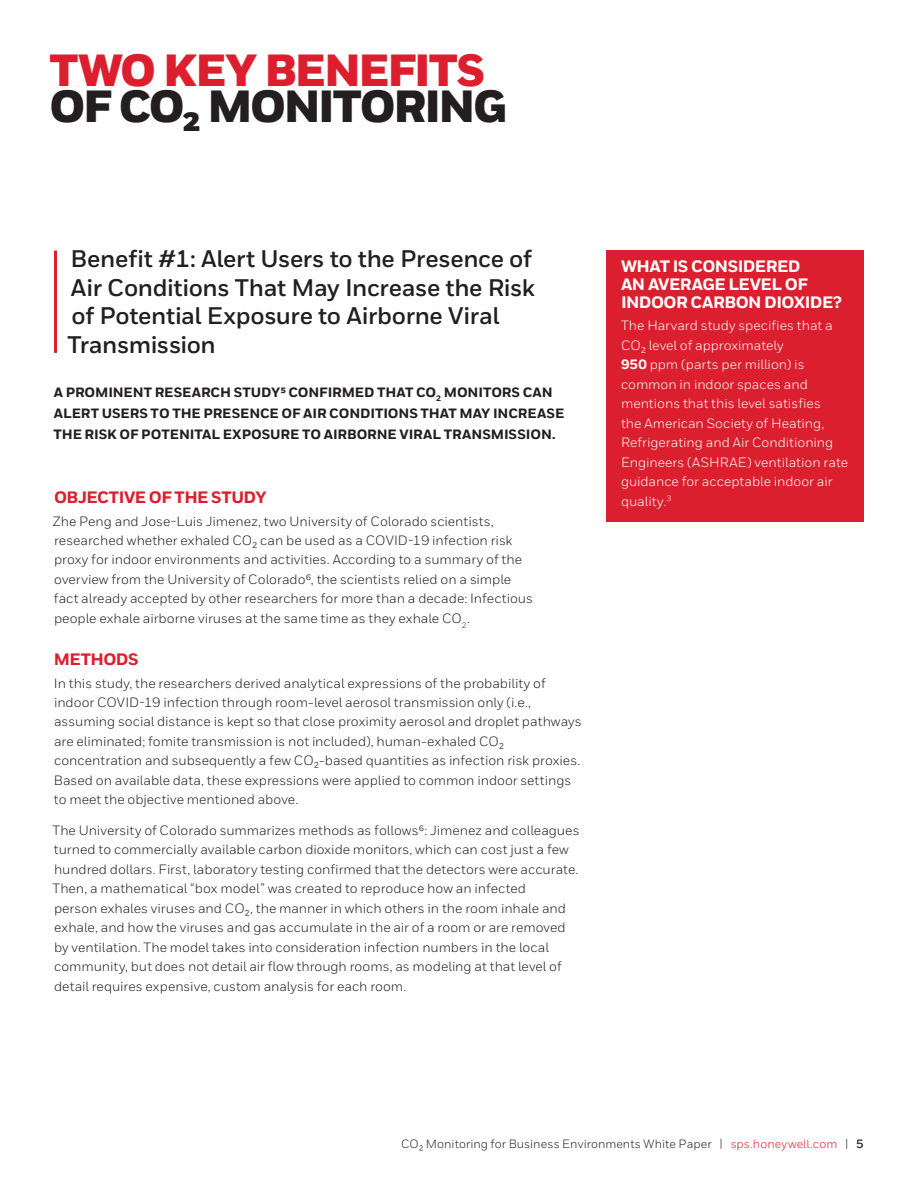
<style>
.page{position:relative;width:918px;height:1188px;background:#fff}
.page>*{position:absolute;margin:0;border:0;box-sizing:border-box;transform-origin:0 0}
.t1{font:900 45px "Honeywell Sans";letter-spacing:-.05em;color:#231f20}
.t2{font:900 45px "Honeywell Sans";letter-spacing:-.045em;color:#dc1f2e}
.t3{font:700 24px/28.5px "Honeywell Sans";letter-spacing:-.015em;color:#231f20}
.t4{font:800 16.5px/18px "Honeywell Sans";letter-spacing:-.03em;color:#fff}
.t5{font:800 16.5px "Honeywell Sans";letter-spacing:-.03em;color:#dc1f2e}
.t6{font:13.5px/19.5px "Honeywell Sans";color:#231f20}
.t7{font:13.5px/19.5px "Honeywell Sans";color:#fff}
.t8{font:800 13.5px/21px "Honeywell Sans";letter-spacing:-.005em;color:#231f20}
.t9{font:12px "Honeywell Sans";letter-spacing:.005em;color:#231f20}
.s1{font-weight:800}
.s2{color:#dc1f2e}
.s3{font-weight:700}
</style>
<div class="page">
<div style="left:606px;top:251px;width:258px;height:271px;background:#dc1f2e"></div>
<hr style="left:54px;top:251px;width:3px;height:102px;background:#dc1f2e">
<h1 class="t2" style="left:50px;top:42px;width:437px">TWO KEY BENEFITS</h1>
<h1 class="t1" style="left:50px;top:78px;width:459px">OF CO2 MONITORING</h1>
<h2 class="t3" style="left:68px;top:245px;width:469px">Benefit #1: Alert Users to the Presence of Air Conditions That May Increase the Risk of Potential Exposure to Airborne Viral Transmission</h2>
<p class="t8" style="left:54px;top:382px;width:512px">A PROMINENT RESEARCH STUDY⁵ CONFIRMED THAT CO<sub>2</sub> MONITORS CAN<br>ALERT USERS TO THE PRESENCE OF AIR CONDITIONS THAT MAY INCREASE<br>THE RISK OF POTENITAL EXPOSURE TO AIRBORNE VIRAL TRANSMISSION.</p>
<p class="t5" style="left:54px;top:487px;width:214px">OBJECTIVE OF THE STUDY</p>
<p class="t6" style="left:53px;top:511px;width:482px">Zhe Peng and Jose-Luis Jimenez, two University of Colorado scientists, researched whether exhaled CO2 can be used as a COVID-19 infection risk proxy for indoor environments and activities. According to a summary of the overview from the University of Colorado⁶, the scientists relied on a simple fact already accepted by other researchers for more than a decade: Infectious people exhale airborne viruses at the same time as they exhale CO<sub>2</sub>.</p>
<p class="t5" style="left:54px;top:649px;width:86px">METHODS</p>
<p class="t6" style="left:54px;top:673px;width:530px">In this study, the researchers derived analytical expressions of the probability of indoor COVID-19 infection through room-level aerosol transmission only (i.e., assuming social distance is kept so that close proximity aerosol and droplet pathways are eliminated; fomite transmission is not included), human-exhaled CO2 concentration and subsequently a few CO2-based quantities as infection risk proxies.<br>Based on available data, these expressions were applied to common indoor settings to meet the objective mentioned above.</p>
<p class="t6" style="left:52px;top:820px;width:529px">The University of Colorado summarizes methods as follows⁶: Jimenez and colleagues turned to commercially available carbon dioxide monitors, which can cost just a few hundred dollars. First, laboratory testing confirmed that the detectors were accurate.<br>Then, a mathematical “box model” was created to reproduce how an infected<br>person exhales viruses and CO2, the manner in which others in the room inhale and exhale, and how the viruses and gas accumulate in the air of a room or are removed by ventilation. The model takes into consideration infection numbers in the local community, but does not detail air flow through rooms, as modeling at that level of detail requires expensive, custom analysis for each room.</p>
<p class="t4" style="left:621px;top:258px;width:222px">WHAT IS CONSIDERED<br>AN AVERAGE LEVEL OF<br>INDOOR CARBON DIOXIDE?</p>
<p class="t7" style="left:621px;top:316px;width:229px">The Harvard study specifies that a<br>CO2 level of approximately<br><span class="s1">950</span> ppm (parts per million) is common in indoor spaces and mentions that this level satisfies<br>the American Society of Heating,<br>Refrigerating and Air Conditioning<br>Engineers (ASHRAE) ventilation rate guidance for acceptable indoor air quality.<sup>3</sup></p>
<p class="t9" style="left:401px;top:1136px;width:464px">CO2 Monitoring for Business Environments White Paper | <span class="s2">sps.honeywell.com</span> | <span class="s3">5</span></p>
</div>
